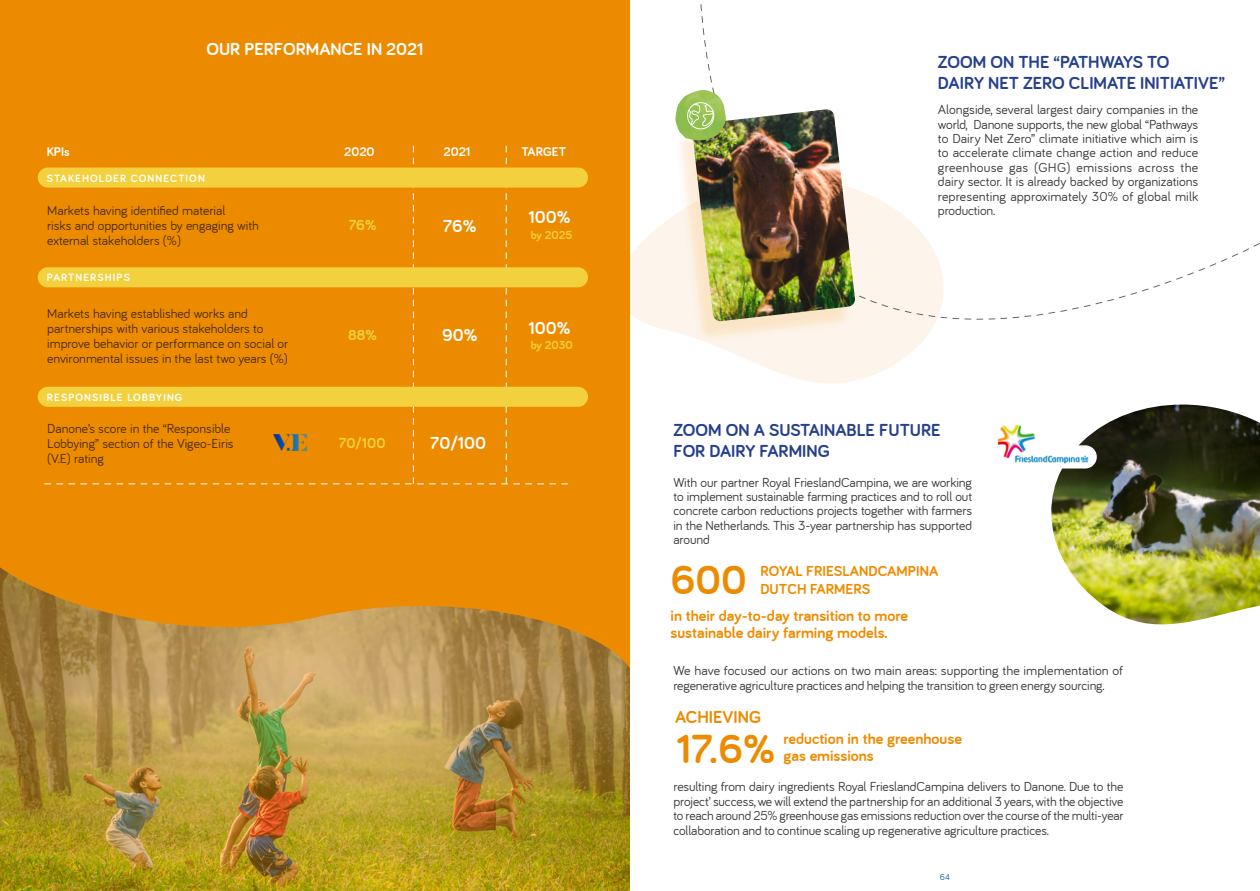
<style>
.page{position:relative;width:1260px;height:891px;background:#fff}
.page>*{position:absolute;margin:0;border:0;box-sizing:border-box;transform-origin:0 0}
.t1{font:700 42px "Bariol";color:#ed8b00}
.t2{font:700 18px/21px "Bariol";color:#26408c}
.t3{font:700 18px "Bariol";color:#fff}
.t4{font:700 18px "Bariol";color:#ed8b00}
.t5{font:700 16.2px/17.4px "Bariol";color:#ed8b00}
.t6{font:700 15px/18px "Bariol";color:#ed8b00}
.t7{font:700 15px "Bariol";color:#f3d03e}
.t8{font:13.5px/14.4px "Bariol";letter-spacing:-.01em;color:#36373a;text-align:justify}
.t9{font:13.5px/15px "Bariol";color:#000}
.t10{font:700 13.2px "Bariol";color:#fff}
.t11{font:700 12px "Bariol";color:#f3d03e}
.t12{font:700 10.8px "Bariol";letter-spacing:.1em;color:#fff}
.t13{font:9px "Bariol";color:#005eb8}
</style>
<div class="page">
<div style="left:0;top:0;width:630px;height:891px;background:#ed8b00"></div>
<svg style="left:45px;top:146px;width:523px;height:338px"></svg>
<img style="left:272px;top:433px;width:36px;height:19px">
<img style="left:0;top:567px;width:630px;height:324px">
<div style="left:38px;top:168px;width:550px;height:20px;background:#f3d03e;border-radius:10px"></div>
<div style="left:38px;top:267px;width:550px;height:20px;background:#f3d03e;border-radius:10px"></div>
<div style="left:38px;top:387px;width:550px;height:20px;background:#f3d03e;border-radius:10px"></div>
<svg style="left:581px;top:168px;width:93px;height:235px"></svg>
<img style="left:1051px;top:421px;width:209px;height:204px">
<div style="left:1005px;top:445px;width:92px;height:24px;background:#fff;border-radius:12px"></div>
<img style="left:998px;top:425px;width:90px;height:38px">
<svg style="left:700px;top:4px;width:560px;height:417px"></svg>
<div style="left:674px;top:116px;width:178px;height:227px;background:#ed8b00;opacity:.15"></div>
<img style="left:692px;top:109px;width:163px;height:213px">
<img style="left:676px;top:90px;width:50px;height:51px">
<svg style="left:687px;top:102px;width:28px;height:28px"></svg>
<h2 class="t3" style="left:206px;top:38px;width:219px">OUR PERFORMANCE IN 2021</h2>
<p class="t10" style="left:47px;top:144px;width:25px">KPIs</p>
<p class="t12" style="left:47px;top:172px;width:159px">STAKEHOLDER CONNECTION</p>
<p class="t9" style="left:47px;top:203px;width:213px">Markets having identified material<br>risks and opportunities by engaging with external stakeholders (%)</p>
<p class="t12" style="left:47px;top:272px;width:85px">PARTNERSHIPS</p>
<p class="t9" style="left:47px;top:306px;width:243px">Markets having established works and partnerships with various stakeholders to improve behavior or performance on social or environmental issues in the last two years (%)</p>
<p class="t12" style="left:47px;top:391px;width:137px">RESPONSIBLE LOBBYING</p>
<p class="t9" style="left:47px;top:421px;width:188px">Danone’s score in the “Responsible<br>Lobbying” section of the Vigeo-Eiris (V.E) rating</p>
<p class="t10" style="left:344px;top:144px;width:32px">2020</p>
<p class="t10" style="left:443px;top:144px;width:29px">2021</p>
<p class="t10" style="left:522px;top:144px;width:46px">TARGET</p>
<p class="t7" style="left:349px;top:216px;width:29px">76%</p>
<h2 class="t3" style="left:443px;top:215px;width:35px">76%</h2>
<h2 class="t3" style="left:528px;top:207px;width:44px">100%</h2>
<p class="t11" style="left:531px;top:228px;width:43px">by 2025</p>
<p class="t7" style="left:348px;top:327px;width:30px">88%</p>
<h2 class="t3" style="left:442px;top:325px;width:37px">90%</h2>
<h2 class="t3" style="left:528px;top:317px;width:44px">100%</h2>
<p class="t11" style="left:531px;top:338px;width:44px">by 2030</p>
<p class="t7" style="left:339px;top:435px;width:48px">70/100</p>
<h2 class="t3" style="left:430px;top:432px;width:57px">70/100</h2>
<h2 class="t2" style="left:938px;top:51px;width:289px">ZOOM ON THE “PATHWAYS TO<br>DAIRY NET ZERO CLIMATE INITIATIVE”</h2>
<p class="t8" style="left:938px;top:102px;width:262px">Alongside, several largest dairy companies in the world, Danone supports, the new global “Pathways to Dairy Net Zero” climate initiative which aim is to accelerate climate change action and reduce greenhouse gas (GHG) emissions across the dairy sector. It is already backed by organizations representing approximately 30% of global milk production.</p>
<h2 class="t2" style="left:673px;top:420px;width:269px">ZOOM ON A SUSTAINABLE FUTURE<br>FOR DAIRY FARMING</h2>
<p class="t8" style="left:673px;top:475px;width:300px">With our partner Royal FrieslandCampina, we are working to implement sustainable farming practices and to roll out concrete carbon reductions projects together with farmers in the Netherlands. This 3-year partnership has supported around</p>
<h1 class="t1" style="left:671px;top:556px;width:78px">600</h1>
<p class="t6" style="left:760px;top:562px;width:179px">ROYAL FRIESLANDCAMPINA<br>DUTCH FARMERS</p>
<p class="t5" style="left:671px;top:607px;width:239px">in their day-to-day transition to more sustainable dairy farming models.</p>
<p class="t8" style="left:673px;top:663px;width:451px">We have focused our actions on two main areas: supporting the implementation of regenerative agriculture practices and helping the transition to green energy sourcing.</p>
<h2 class="t4" style="left:675px;top:707px;width:87px">ACHIEVING</h2>
<h1 class="t1" style="left:677px;top:725px;width:100px">17.6%</h1>
<p class="t5" style="left:783px;top:730px;width:180px">reduction in the greenhouse gas emissions</p>
<p class="t8" style="left:673px;top:780px;width:452px">resulting from dairy ingredients Royal FrieslandCampina delivers to Danone. Due to the project’ success, we will extend the partnership for an additional 3 years, with the objective to reach around 25% greenhouse gas emissions reduction over the course of the multi-year collaboration and to continue scaling up regenerative agriculture practices.</p>
<p class="t13" style="left:940px;top:872px;width:12px">64</p>
</div>
